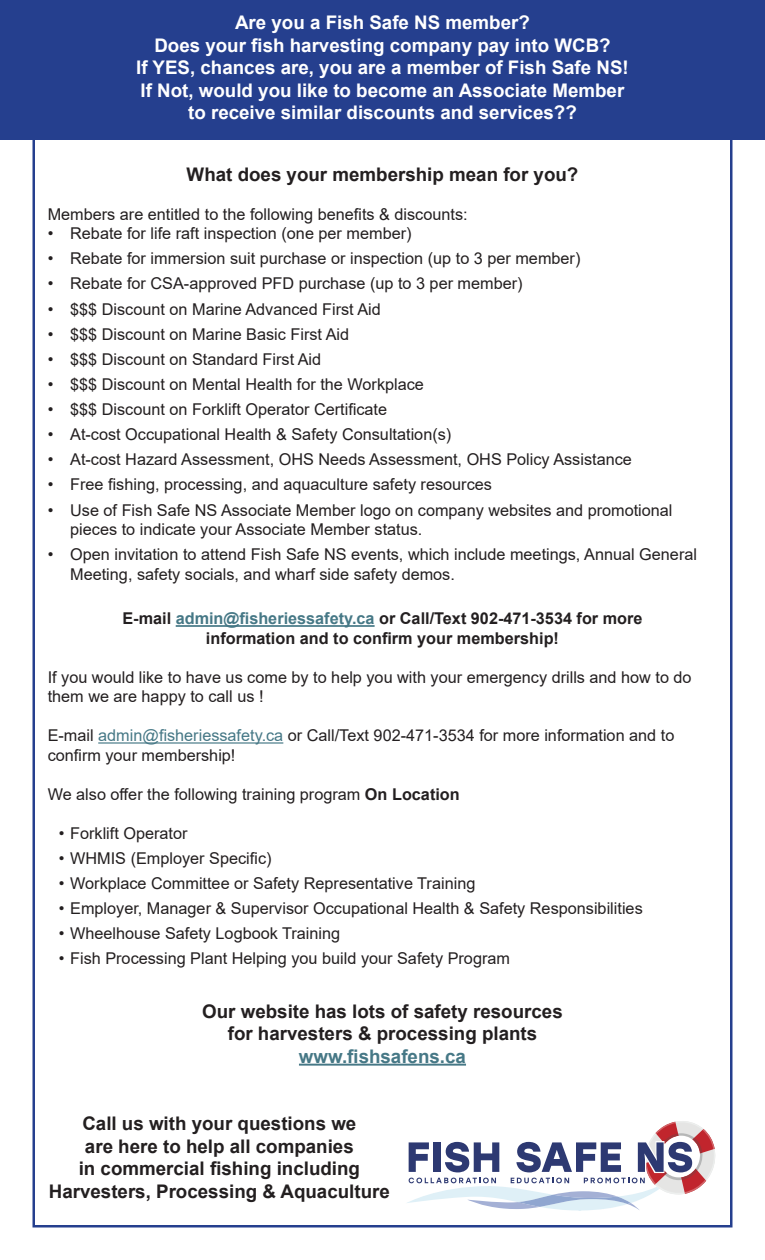
<style>
.page{position:relative;width:765px;height:1260px;background:#fff}
.page>*{position:absolute;margin:0;border:0;box-sizing:border-box;transform-origin:0 0}
.t1{font:700 18.75px/22.5px "Arial";color:#231f20;text-align:center}
.t2{font:700 18.75px "Arial";color:#fff}
.t3{font:700 18.75px "Arial";color:#467886}
.t4{font:16.25px/19.5px "Arial";color:#231f20}
.t5{font:700 16.25px "Arial";color:#231f20}
.s1{color:#467886}
.s2{font-weight:700}
</style>
<div class="page">
<div style="left:0;top:0;width:765px;height:139px;background:#253f8e"></div>
<hr style="left:176px;top:625px;width:199px;height:2px;background:#467886">
<hr style="left:98px;top:742px;width:185px;height:2px;background:#467886">
<hr style="left:299px;top:1064px;width:167px;height:2px;background:#467886">
<svg style="left:407px;top:1121px;width:309px;height:90px"></svg>
<p class="t2" style="left:235px;top:9px;width:296px">Are you a Fish Safe NS member?</p>
<p class="t2" style="left:154px;top:32px;width:458px">Does your fish harvesting company pay into WCB?</p>
<p class="t2" style="left:136px;top:54px;width:494px">If YES, chances are, you are a member of Fish Safe NS!</p>
<p class="t2" style="left:141px;top:77px;width:485px">If Not, would you like to become an Associate Member</p>
<p class="t2" style="left:188px;top:99px;width:390px">to receive similar discounts and services??</p>
<p class="t1" style="left:187px;top:163px;width:393px">What does your membership mean for you?</p>
<p class="t4" style="left:48px;top:204px;width:421px">Members are entitled to the following benefits &amp; discounts:</p>
<p class="t4" style="left:48px;top:224px;width:365px">• Rebate for life raft inspection (one per member)</p>
<p class="t4" style="left:48px;top:249px;width:534px">• Rebate for immersion suit purchase or inspection (up to 3 per member)</p>
<p class="t4" style="left:48px;top:274px;width:476px">• Rebate for CSA-approved PFD purchase (up to 3 per member)</p>
<p class="t4" style="left:48px;top:299px;width:335px">• $$$ Discount on Marine Advanced First Aid</p>
<p class="t4" style="left:48px;top:324px;width:303px">• $$$ Discount on Marine Basic First Aid</p>
<p class="t4" style="left:48px;top:349px;width:275px">• $$$ Discount on Standard First Aid</p>
<p class="t4" style="left:48px;top:374px;width:378px">• $$$ Discount on Mental Health for the Workplace</p>
<p class="t4" style="left:48px;top:399px;width:341px">• $$$ Discount on Forklift Operator Certificate</p>
<p class="t4" style="left:48px;top:425px;width:405px">• At-cost Occupational Health &amp; Safety Consultation(s)</p>
<p class="t4" style="left:48px;top:450px;width:586px">• At-cost Hazard Assessment, OHS Needs Assessment, OHS Policy Assistance</p>
<p class="t4" style="left:48px;top:475px;width:446px">• Free fishing, processing, and aquaculture safety resources</p>
<p class="t4" style="left:70px;top:500px;width:604px;text-indent:-22px">• Use of Fish Safe NS Associate Member logo on company websites and promotional pieces to indicate your Associate Member status.</p>
<p class="t4" style="left:70px;top:545px;width:628px;text-indent:-22px">• Open invitation to attend Fish Safe NS events, which include meetings, Annual General<br>Meeting, safety socials, and wharf side safety demos.</p>
<p class="t5" style="left:122px;top:607px;width:522px">E-mail <span class="s1">admin@fisheriessafety.ca</span> or Call/Text 902-471-3534 for more</p>
<p class="t5" style="left:206px;top:627px;width:355px">information and to confirm your membership!</p>
<p class="t4" style="left:48px;top:667px;width:645px">If you would like to have us come by to help you with your emergency drills and how to do them we are happy to call us !</p>
<p class="t4" style="left:48px;top:726px;width:628px">E-mail <span class="s1">admin@fisheriessafety.ca</span> or Call/Text 902-471-3534 for more information and to confirm your membership!</p>
<p class="t4" style="left:48px;top:784px;width:414px">We also offer the following training program <span class="s2">On Location</span></p>
<p class="t4" style="left:59px;top:823px;width:130px">• Forklift Operator</p>
<p class="t4" style="left:59px;top:848px;width:214px">• WHMIS (Employer Specific)</p>
<p class="t4" style="left:59px;top:873px;width:418px">• Workplace Committee or Safety Representative Training</p>
<p class="t4" style="left:59px;top:899px;width:585px">• Employer, Manager &amp; Supervisor Occupational Health &amp; Safety Responsibilities</p>
<p class="t4" style="left:59px;top:924px;width:283px">• Wheelhouse Safety Logbook Training</p>
<p class="t4" style="left:59px;top:949px;width:453px">• Fish Processing Plant Helping you build your Safety Program</p>
<p class="t1" style="left:202px;top:1000px;width:362px">Our website has lots of safety resources</p>
<p class="t1" style="left:228px;top:1023px;width:311px">for harvesters &amp; processing plants</p>
<p class="t3" style="left:299px;top:1043px;width:169px">www.fishsafens.ca</p>
<p class="t1" style="left:49px;top:1113px;width:343px">Call us with your questions we<br>are here to help all companies<br>in commercial fishing including<br>Harvesters, Processing &amp; Aquaculture</p>
</div>
